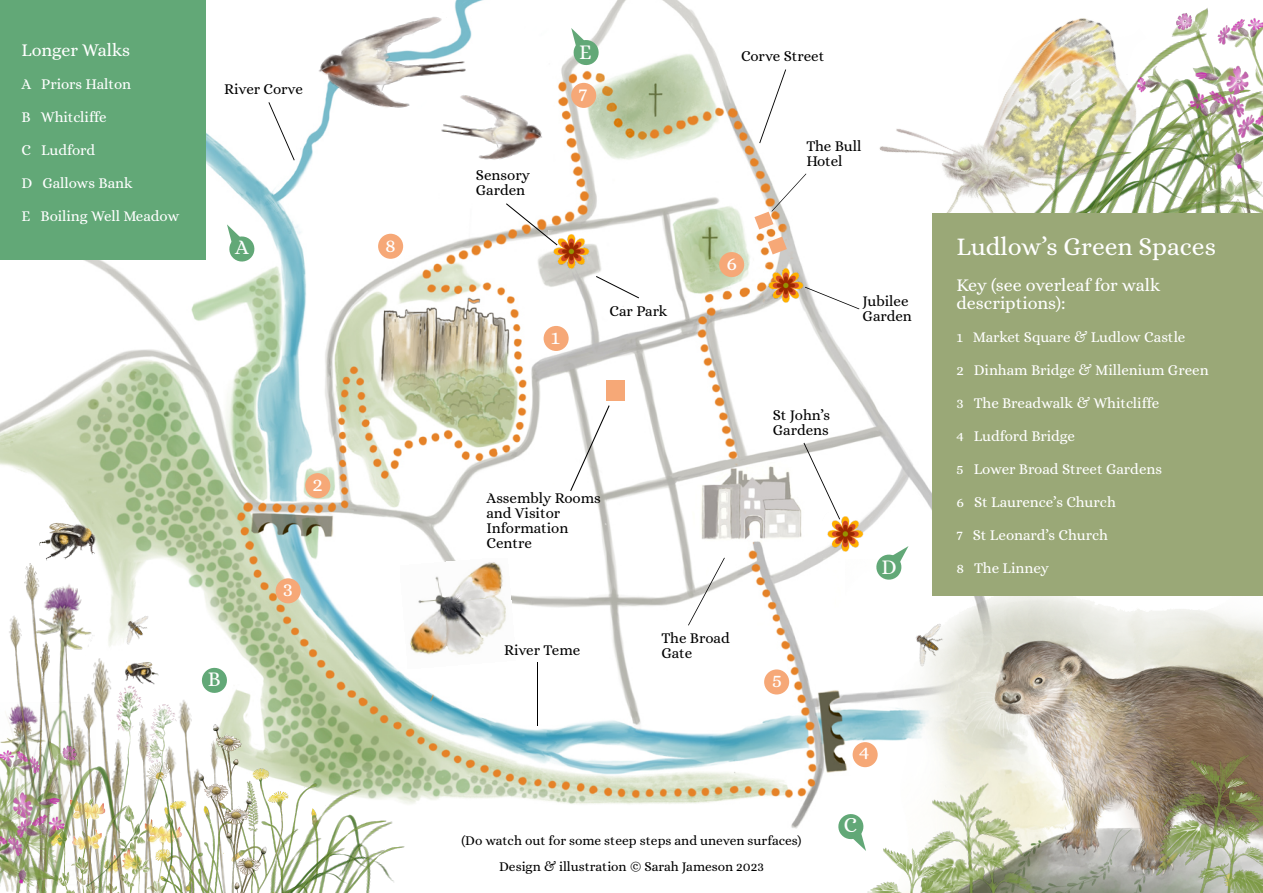
<style>
.page{position:relative;width:1263px;height:893px;background:#fff}
.page>*{position:absolute;margin:0;border:0;box-sizing:border-box;transform-origin:0 0}
.t1{font:25.5px "Alice";color:#fff}
.t2{font:21px "Alice";color:#fff}
.t3{font:18px/18px "Alice";color:#fff}
.t4{font:15px "Alice";letter-spacing:-.005em;color:#fff}
.t5{font:15px/15px "Alice";letter-spacing:-.005em;color:#000}
.t6{font:13.5px/25.5px "Alice";color:#000;text-align:center}
</style>
<div class="page">
<img style="left:0;top:0;width:932px;height:829px">
<svg style="left:768px;top:237px;width:19px;height:17px"></svg>
<img style="left:432px;top:88px;width:117px;height:84px">
<svg style="left:805px;top:287px;width:25px;height:22px"></svg>
<svg style="left:803px;top:443px;width:37px;height:76px"></svg>
<img style="left:181px;top:681px;width:59px;height:62px">
<svg style="left:200px;top:666px;width:29px;height:29px"></svg>
<div style="left:0;top:0;width:206px;height:260px;background:#62a877"></div>
<div style="left:606px;top:380px;width:18px;height:21px;background:#f6a877"></div>
<svg style="left:596px;top:276px;width:43px;height:22px"></svg>
<svg style="left:506px;top:203px;width:51px;height:42px"></svg>
<svg style="left:759px;top:69px;width:27px;height:74px"></svg>
<svg style="left:268px;top:102px;width:27px;height:58px"></svg>
<div style="left:764px;top:669px;width:25px;height:25px;background:#f6a877;border-radius:50%"></div>
<div style="left:276px;top:578px;width:25px;height:25px;background:#f6a877;border-radius:50%"></div>
<svg style="left:227px;top:224px;width:29px;height:39px"></svg>
<img style="left:845px;top:560px;width:418px;height:333px">
<svg style="left:875px;top:546px;width:33px;height:35px"></svg>
<div style="left:544px;top:326px;width:25px;height:25px;background:#f6a877;border-radius:50%"></div>
<div style="left:378px;top:234px;width:25px;height:25px;background:#f6a877;border-radius:50%"></div>
<div style="left:719px;top:252px;width:25px;height:25px;background:#f6a877;border-radius:50%"></div>
<div style="left:305px;top:473px;width:25px;height:25px;background:#f6a877;border-radius:50%"></div>
<div style="left:571px;top:83px;width:25px;height:25px;background:#f6a877;border-radius:50%"></div>
<img style="left:400px;top:558px;width:115px;height:111px">
<img style="left:830px;top:0;width:183px;height:326px">
<img style="left:0;top:541px;width:96px;height:169px">
<img style="left:894px;top:772px;width:163px;height:121px">
<img style="left:1152px;top:750px;width:111px;height:143px">
<img style="left:845px;top:838px;width:132px;height:55px">
<img style="left:310px;top:9px;width:166px;height:113px">
<img style="left:11px;top:630px;width:170px;height:113px">
<img style="left:39px;top:521px;width:57px;height:39px">
<hr style="left:537px;top:663px;width:1px;height:63px;background:#000">
<svg style="left:570px;top:405px;width:40px;height:86px"></svg>
<svg style="left:754px;top:174px;width:52px;height:56px"></svg>
<img style="left:124px;top:661px;width:34px;height:23px">
<img style="left:114px;top:608px;width:47px;height:45px">
<svg style="left:571px;top:28px;width:29px;height:39px"></svg>
<img style="left:176px;top:743px;width:162px;height:150px">
<img style="left:392px;top:812px;width:25px;height:17px">
<img style="left:258px;top:776px;width:134px;height:64px">
<img style="left:347px;top:842px;width:58px;height:51px">
<img style="left:276px;top:817px;width:71px;height:76px">
<img style="left:188px;top:710px;width:70px;height:183px">
<img style="left:206px;top:784px;width:70px;height:109px">
<img style="left:0;top:710px;width:82px;height:183px">
<img style="left:549px;top:230px;width:44px;height:42px">
<img style="left:763px;top:264px;width:45px;height:42px">
<svg style="left:688px;top:558px;width:37px;height:67px"></svg>
<img style="left:1013px;top:18px;width:112px;height:70px">
<img style="left:994px;top:88px;width:136px;height:125px">
<img style="left:823px;top:513px;width:44px;height:42px">
<img style="left:82px;top:692px;width:94px;height:201px">
<img style="left:899px;top:614px;width:63px;height:63px">
<img style="left:1130px;top:8px;width:133px;height:205px">
<div style="left:932px;top:213px;width:331px;height:383px;background:#9aa877"></div>
<svg style="left:479px;top:140px;width:20px;height:16px"></svg>
<svg style="left:836px;top:812px;width:30px;height:39px"></svg>
<p class="t3" style="left:21px;top:41px;width:110px">Longer Walks</p>
<p class="t4" style="left:21px;top:76px;width:111px">A Priors Halton</p>
<p class="t4" style="left:21px;top:109px;width:87px">B Whitcliffe</p>
<p class="t4" style="left:21px;top:142px;width:75px">C Ludford</p>
<p class="t4" style="left:21px;top:175px;width:113px">D Gallows Bank</p>
<p class="t4" style="left:21px;top:208px;width:159px">E Boiling Well Meadow</p>
<p class="t5" style="left:224px;top:81px;width:80px">River Corve</p>
<h2 class="t2" style="left:235px;top:235px;width:15px">A</h2>
<h2 class="t2" style="left:385px;top:233px;width:12px">8</h2>
<h2 class="t2" style="left:208px;top:667px;width:15px">B</h2>
<h2 class="t2" style="left:313px;top:472px;width:12px">2</h2>
<h2 class="t2" style="left:283px;top:577px;width:12px">3</h2>
<p class="t5" style="left:476px;top:167px;width:56px">Sensory<br>Garden</p>
<h2 class="t2" style="left:579px;top:40px;width:14px">E</h2>
<h2 class="t2" style="left:578px;top:81px;width:10px">7</h2>
<h2 class="t2" style="left:551px;top:325px;width:10px">1</h2>
<p class="t5" style="left:610px;top:304px;width:59px">Car Park</p>
<p class="t5" style="left:741px;top:48px;width:85px">Corve Street</p>
<h2 class="t2" style="left:726px;top:251px;width:12px">6</h2>
<p class="t5" style="left:806px;top:139px;width:57px">The Bull<br>Hotel</p>
<p class="t5" style="left:863px;top:293px;width:51px">Jubilee<br>Garden</p>
<p class="t5" style="left:486px;top:491px;width:116px">Assembly Rooms and Visitor<br>Information<br>Centre</p>
<p class="t5" style="left:504px;top:643px;width:78px">River Teme</p>
<p class="t5" style="left:773px;top:407px;width:59px">St John’s<br>Gardens</p>
<p class="t5" style="left:661px;top:631px;width:70px">The Broad<br>Gate</p>
<h2 class="t2" style="left:772px;top:668px;width:12px">5</h2>
<h2 class="t2" style="left:881px;top:555px;width:17px">D</h2>
<h2 class="t2" style="left:859px;top:740px;width:12px">4</h2>
<p class="t6" style="left:462px;top:828px;width:341px">(Do watch out for some steep steps and uneven surfaces)<br>Design &amp; illustration © Sarah Jameson 2023</p>
<h1 class="t1" style="left:956px;top:232px;width:261px">Ludlow’s Green Spaces</h1>
<p class="t3" style="left:956px;top:276px;width:205px">Key (see overleaf for walk descriptions):</p>
<p class="t4" style="left:956px;top:328px;width:230px">1 Market Square &amp; Ludlow Castle</p>
<p class="t4" style="left:956px;top:361px;width:254px">2 Dinham Bridge &amp; Millenium Green</p>
<p class="t4" style="left:956px;top:394px;width:204px">3 The Breadwalk &amp; Whitcliffe</p>
<p class="t4" style="left:956px;top:427px;width:120px">4 Ludford Bridge</p>
<p class="t4" style="left:956px;top:460px;width:207px">5 Lower Broad Street Gardens</p>
<p class="t4" style="left:956px;top:493px;width:161px">6 St Laurence’s Church</p>
<p class="t4" style="left:956px;top:526px;width:153px">7 St Leonard’s Church</p>
<p class="t4" style="left:956px;top:559px;width:94px">8 The Linney</p>
</div>
